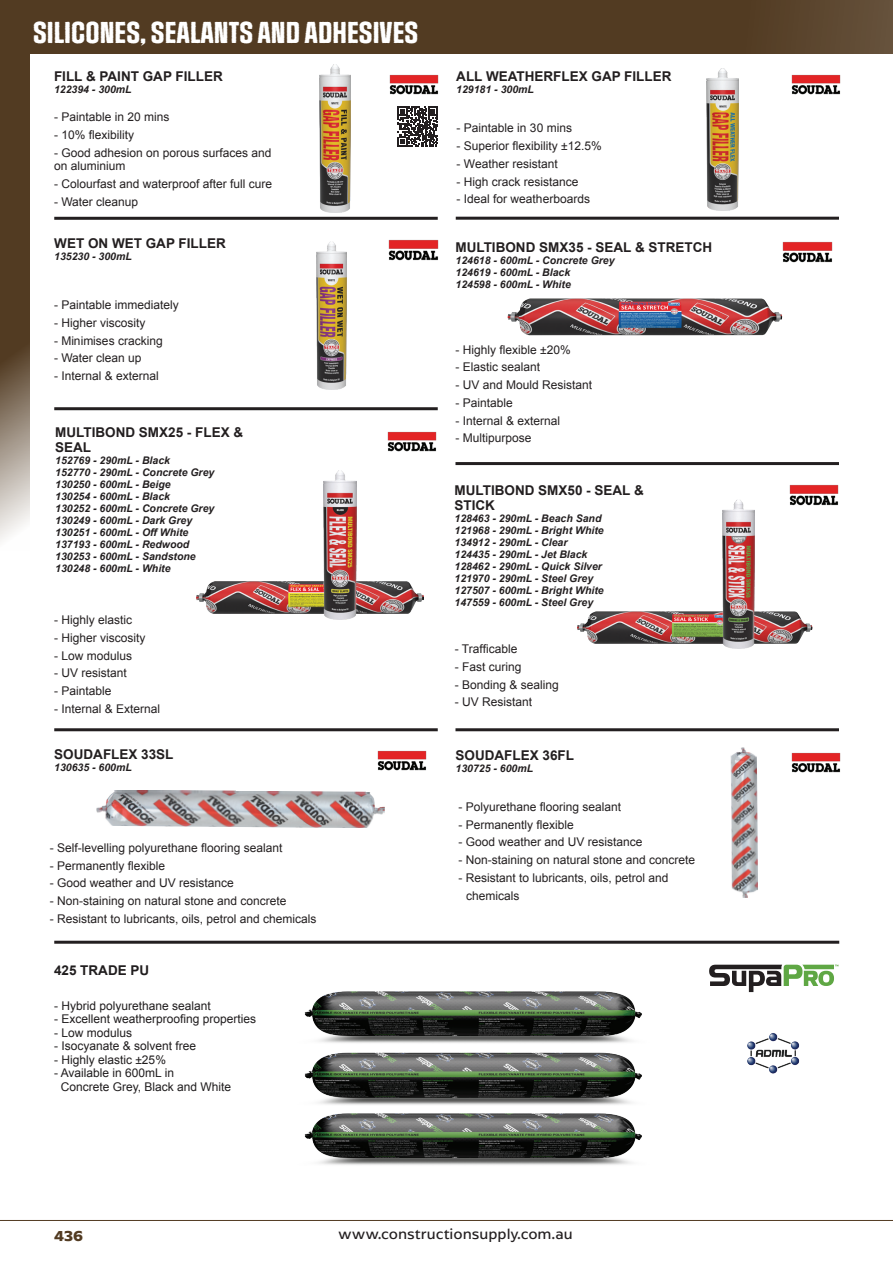
<style>
.page{position:relative;width:893px;height:1263px;background:#fff}
.page>*{position:absolute;margin:0;border:0;box-sizing:border-box;transform-origin:0 0}
.t1{font:25.5px "Social Gothic Rough";color:#fff}
.t2{font:15px "Arpona Sans";color:#231f20}
.t3{font:700 15px "Arpona Sans";color:#523b22}
.t4{font:700 13.5px/15px "Arial";color:#231f20}
.t5{font:700 13.5px "Arial";color:#201d1e}
.t6{font:12px/13.5px "Arial";color:#231f20}
.t7{font:12px/13.5px "Arial";color:#201d1e}
.t8{font:italic 700 10.5px/12px "Arial";color:#231f20}
</style>
<div class="page">
<div style="left:0;top:0;width:893px;height:54px;background:#523b22"></div>
<svg style="left:0;top:54px;width:30px;height:487px;background:#73614c"></svg>
<hr style="left:0;top:1220px;width:893px;height:1px;background:#523b22">
<hr style="left:54px;top:217px;width:384px;height:3px;background:#231f20">
<hr style="left:54px;top:407px;width:384px;height:3px;background:#231f20">
<hr style="left:455px;top:462px;width:384px;height:3px;background:#231f20">
<hr style="left:54px;top:728px;width:384px;height:3px;background:#231f20">
<hr style="left:54px;top:941px;width:785px;height:3px;background:#231f20">
<hr style="left:456px;top:217px;width:383px;height:3px;background:#231f20">
<svg style="left:398px;top:106px;width:40px;height:40px"></svg>
<img style="left:707px;top:68px;width:31px;height:142px">
<img style="left:320px;top:65px;width:30px;height:147px">
<img style="left:389px;top:74px;width:50px;height:21px">
<img style="left:792px;top:74px;width:49px;height:21px">
<img style="left:316px;top:241px;width:31px;height:148px">
<img style="left:389px;top:240px;width:49px;height:21px">
<img style="left:196px;top:581px;width:227px;height:32px">
<img style="left:387px;top:431px;width:50px;height:21px">
<img style="left:323px;top:471px;width:33px;height:148px">
<img style="left:577px;top:611px;width:235px;height:33px">
<img style="left:723px;top:500px;width:31px;height:148px">
<img style="left:789px;top:485px;width:49px;height:21px">
<hr style="left:455px;top:728px;width:384px;height:3px;background:#231f20">
<img style="left:731px;top:747px;width:27px;height:151px">
<img style="left:508px;top:298px;width:274px;height:37px">
<img style="left:783px;top:242px;width:49px;height:21px">
<img style="left:96px;top:790px;width:289px;height:38px">
<img style="left:377px;top:750px;width:49px;height:21px">
<img style="left:791px;top:752px;width:49px;height:21px">
<img style="left:747px;top:1033px;width:53px;height:41px">
<svg style="left:709px;top:965px;width:129px;height:27px"></svg>
<img style="left:304px;top:991px;width:338px;height:35px">
<img style="left:304px;top:1026px;width:338px;height:61px">
<img style="left:304px;top:1087px;width:338px;height:78px">
<h1 class="t1" style="left:33px;top:16px;width:387px">SILICONES, SEALANTS AND ADHESIVES</h1>
<p class="t4" style="left:54px;top:69px;width:170px">FILL &amp; PAINT GAP FILLER</p>
<p class="t8" style="left:54px;top:84px;width:79px">122394 - 300mL</p>
<p class="t6" style="left:54px;top:110px;width:117px">- Paintable in 20 mins</p>
<p class="t6" style="left:54px;top:128px;width:82px">- 10% flexibility</p>
<p class="t6" style="left:54px;top:146px;width:219px">- Good adhesion on porous surfaces and on aluminium</p>
<p class="t6" style="left:54px;top:177px;width:220px">- Colourfast and waterproof after full cure</p>
<p class="t6" style="left:54px;top:195px;width:86px">- Water cleanup</p>
<p class="t4" style="left:54px;top:236px;width:173px">WET ON WET GAP FILLER</p>
<p class="t8" style="left:54px;top:251px;width:79px">135230 - 300mL</p>
<p class="t6" style="left:54px;top:298px;width:126px">- Paintable immediately</p>
<p class="t6" style="left:54px;top:316px;width:93px">- Higher viscosity</p>
<p class="t6" style="left:54px;top:334px;width:110px">- Minimises cracking</p>
<p class="t6" style="left:54px;top:352px;width:89px">- Water clean up</p>
<p class="t6" style="left:54px;top:369px;width:106px">- Internal &amp; external</p>
<p class="t4" style="left:55px;top:425px;width:190px">MULTIBOND SMX25 - FLEX &amp;<br>SEAL</p>
<p class="t8" style="left:55px;top:455px;width:161px">152769 - 290mL - Black<br>152770 - 290mL - Concrete Grey<br>130250 - 600mL - Beige<br>130254 - 600mL - Black<br>130252 - 600mL - Concrete Grey<br>130249 - 600mL - Dark Grey<br>130251 - 600mL - Off White<br>137193 - 600mL - Redwood<br>130253 - 600mL - Sandstone<br>130248 - 600mL - White</p>
<p class="t6" style="left:54px;top:613px;width:80px">- Highly elastic</p>
<p class="t6" style="left:54px;top:631px;width:93px">- Higher viscosity</p>
<p class="t6" style="left:54px;top:649px;width:80px">- Low modulus</p>
<p class="t6" style="left:54px;top:666px;width:74px">- UV resistant</p>
<p class="t6" style="left:54px;top:684px;width:59px">- Paintable</p>
<p class="t6" style="left:54px;top:702px;width:108px">- Internal &amp; External</p>
<p class="t4" style="left:54px;top:747px;width:121px">SOUDAFLEX 33SL</p>
<p class="t8" style="left:54px;top:761px;width:79px">130635 - 600mL</p>
<p class="t6" style="left:50px;top:841px;width:234px">- Self-levelling polyurethane flooring sealant</p>
<p class="t6" style="left:50px;top:859px;width:117px">- Permanently flexible</p>
<p class="t6" style="left:50px;top:876px;width:186px">- Good weather and UV resistance</p>
<p class="t6" style="left:50px;top:894px;width:238px">- Non-staining on natural stone and concrete</p>
<p class="t6" style="left:50px;top:912px;width:268px">- Resistant to lubricants, oils, petrol and chemicals</p>
<p class="t5" style="left:54px;top:961px;width:97px">425 TRADE PU</p>
<p class="t7" style="left:54px;top:999px;width:158px">- Hybrid polyurethane sealant</p>
<p class="t7" style="left:54px;top:1012px;width:204px">- Excellent weatherproofing properties</p>
<p class="t7" style="left:54px;top:1026px;width:80px">- Low modulus</p>
<p class="t7" style="left:54px;top:1039px;width:144px">- Isocyanate &amp; solvent free</p>
<p class="t7" style="left:54px;top:1053px;width:113px">- Highly elastic ±25%</p>
<p class="t7" style="left:61px;top:1066px;width:172px;text-indent:-7px">- Available in 600mL in<br>Concrete Grey, Black and White</p>
<p class="t4" style="left:456px;top:69px;width:217px">ALL WEATHERFLEX GAP FILLER</p>
<p class="t8" style="left:456px;top:84px;width:79px">129181 - 300mL</p>
<p class="t6" style="left:457px;top:121px;width:117px">- Paintable in 30 mins</p>
<p class="t6" style="left:457px;top:139px;width:147px">- Superior flexibility ±12.5%</p>
<p class="t6" style="left:457px;top:157px;width:103px">- Weather resistant</p>
<p class="t6" style="left:457px;top:175px;width:124px">- High crack resistance</p>
<p class="t6" style="left:457px;top:192px;width:135px">- Ideal for weatherboards</p>
<p class="t4" style="left:455px;top:240px;width:258px">MULTIBOND SMX35 - SEAL &amp; STRETCH</p>
<p class="t8" style="left:455px;top:255px;width:161px">124618 - 600mL - Concrete Grey<br>124619 - 600mL - Black<br>124598 - 600mL - White</p>
<p class="t6" style="left:455px;top:343px;width:117px">- Highly flexible ±20%</p>
<p class="t6" style="left:455px;top:361px;width:86px">- Elastic sealant</p>
<p class="t6" style="left:455px;top:378px;width:138px">- UV and Mould Resistant</p>
<p class="t6" style="left:455px;top:396px;width:59px">- Paintable</p>
<p class="t6" style="left:455px;top:414px;width:106px">- Internal &amp; external</p>
<p class="t6" style="left:455px;top:432px;width:78px">- Multipurpose</p>
<p class="t4" style="left:454px;top:483px;width:191px">MULTIBOND SMX50 - SEAL &amp;<br>STICK</p>
<p class="t8" style="left:454px;top:512px;width:151px">128463 - 290mL - Beach Sand<br>121968 - 290mL - Bright White<br>134912 - 290mL - Clear<br>124435 - 290mL - Jet Black<br>128462 - 290mL - Quick Silver<br>121970 - 290mL - Steel Grey<br>127507 - 600mL - Bright White<br>147559 - 600mL - Steel Grey</p>
<p class="t6" style="left:455px;top:642px;width:64px">- Trafficable</p>
<p class="t6" style="left:455px;top:660px;width:68px">- Fast curing</p>
<p class="t6" style="left:455px;top:678px;width:106px">- Bonding &amp; sealing</p>
<p class="t6" style="left:455px;top:695px;width:79px">- UV Resistant</p>
<p class="t4" style="left:455px;top:748px;width:120px">SOUDAFLEX 36FL</p>
<p class="t8" style="left:455px;top:763px;width:79px">130725 - 600mL</p>
<p class="t6" style="left:458px;top:800px;width:164px">- Polyurethane flooring sealant</p>
<p class="t6" style="left:458px;top:818px;width:117px">- Permanently flexible</p>
<p class="t6" style="left:458px;top:835px;width:186px">- Good weather and UV resistance</p>
<p class="t6" style="left:458px;top:853px;width:238px">- Non-staining on natural stone and concrete</p>
<p class="t6" style="left:466px;top:869px;width:204px;line-height:17.7px;text-indent:-8px">- Resistant to lubricants, oils, petrol and chemicals</p>
<p class="t3" style="left:54px;top:1227px;width:30px">436</p>
<p class="t2" style="left:338px;top:1224px;width:236px">www.constructionsupply.com.au</p>
</div>
